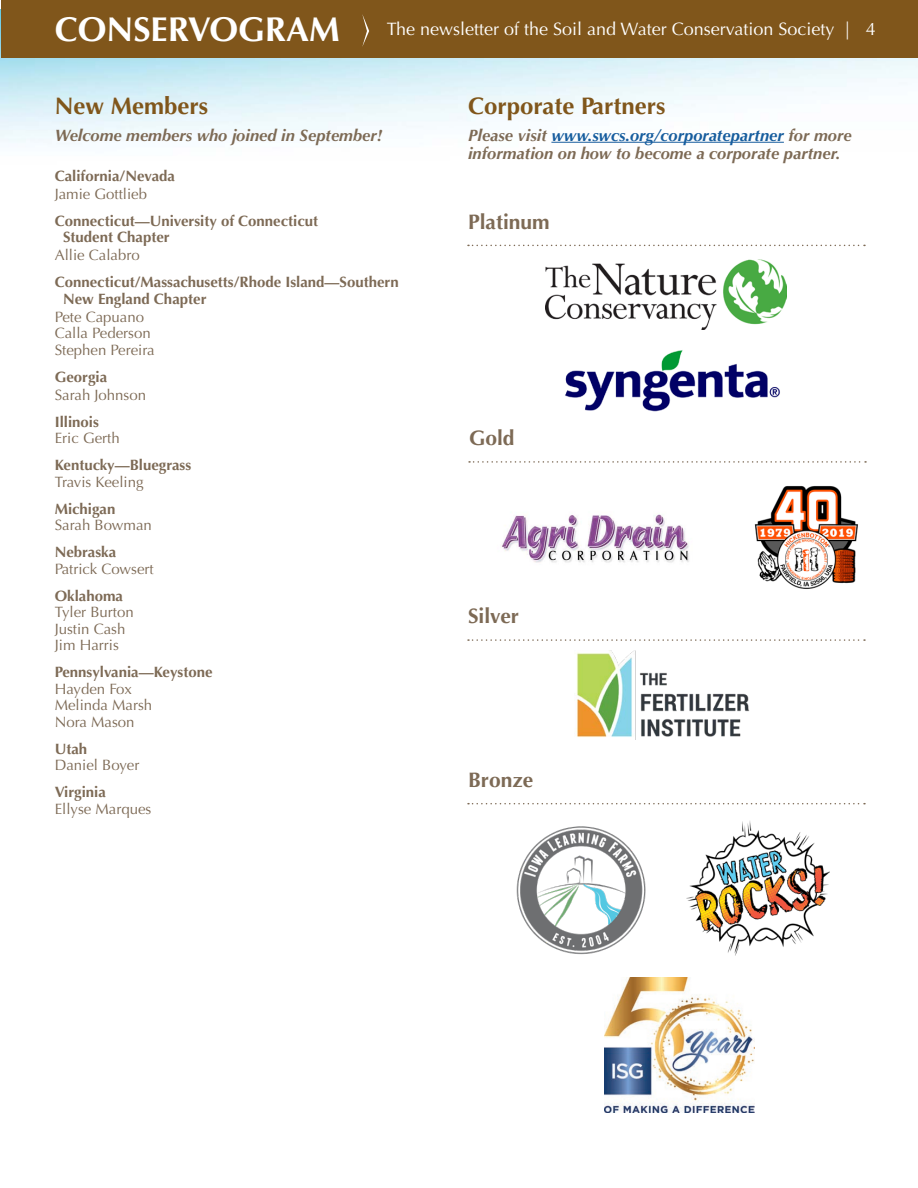
<style>
.page{position:relative;width:918px;height:1188px;background:#fff}
.page>*{position:absolute;margin:0;border:0;box-sizing:border-box;transform-origin:0 0}
.t1{font:700 34.5px "Optima";color:#fff}
.Header_1{font:700 24px "Optima";color:#80561b}
.Header_2{font:700 21px "Optima";color:#7d6a55}
.t2{font:18px "Optima";color:#fff}
.Body{font:italic 700 16.5px/18px "Optima";color:#7d6a55}
.Body-2{font:15px/16.5px "Optima";color:#7d6a55}
.Body-3{font:700 15px/16.5px "Optima";color:#7d6a55}
.s1{font-weight:700}
.s2{font-weight:400}
.s3{color:#175d9e}
</style>
<div class="page">
<img style="left:0;top:9px;width:918px;height:304px">
<div style="left:1px;top:0;width:917px;height:57px;background:#80561b"></div>
<svg style="left:362px;top:14px;width:7px;height:33px"></svg>
<hr style="left:551px;top:142px;width:233px;height:1px;background:#175d9e">
<svg style="left:468px;top:245px;width:397px;height:1px"></svg>
<svg style="left:469px;top:461px;width:397px;height:2px"></svg>
<svg style="left:468px;top:639px;width:397px;height:2px"></svg>
<svg style="left:468px;top:803px;width:397px;height:1px"></svg>
<img style="left:546px;top:260px;width:241px;height:69px">
<img style="left:565px;top:350px;width:215px;height:62px">
<img style="left:501px;top:514px;width:188px;height:49px">
<img style="left:754px;top:486px;width:104px;height:103px">
<img style="left:576px;top:650px;width:174px;height:90px">
<img style="left:516px;top:826px;width:130px;height:129px">
<img style="left:687px;top:821px;width:143px;height:135px">
<img style="left:605px;top:977px;width:149px;height:136px">
<h1 class="t1" style="left:55px;top:9px;width:286px">CONSERVOGRAM</h1>
<p class="t2" style="left:387px;top:18px;width:490px">The newsletter of the Soil and Water Conservation Society | 4</p>
<p class="Header_1" style="left:55px;top:91px;width:155px">New Members</p>
<p class="Body" style="left:55px;top:126px;width:329px">Welcome members who joined in September!</p>
<p class="Body-3" style="left:55px;top:168px;width:122px">California/Nevada</p>
<p class="Body-2" style="left:55px;top:186px;width:94px">Jamie Gottlieb</p>
<p class="Body-3" style="left:63px;top:213px;width:257px;text-indent:-8px">Connecticut—University of Connecticut<br>Student Chapter</p>
<p class="Body-2" style="left:55px;top:247px;width:87px">Allie Calabro</p>
<p class="Body-3" style="left:63px;top:274px;width:337px;text-indent:-8px">Connecticut/Massachusetts/Rhode Island—Southern<br>New England Chapter</p>
<p class="Body-2" style="left:55px;top:309px;width:102px">Pete Capuano<br>Calla Pederson<br>Stephen Pereira</p>
<p class="Body-3" style="left:55px;top:369px;width:54px">Georgia</p>
<p class="Body-2" style="left:55px;top:387px;width:93px">Sarah Johnson</p>
<p class="Body-2" style="left:55px;top:414px;width:67px"><span class="s1">Illinois<br></span>Eric Gerth</p>
<p class="Body-3" style="left:55px;top:457px;width:138px">Kentucky—Bluegrass<br><span class="s2">Travis Keeling</span></p>
<p class="Body-2" style="left:55px;top:501px;width:99px"><span class="s1">Michigan<br></span>Sarah Bowman</p>
<p class="Body-2" style="left:55px;top:544px;width:101px"><span class="s1">Nebraska<br></span>Patrick Cowsert</p>
<p class="Body-2" style="left:55px;top:588px;width:80px"><span class="s1">Oklahoma<br></span>Tyler Burton<br>Justin Cash<br>Jim Harris</p>
<p class="Body-2" style="left:55px;top:664px;width:159px"><span class="s1">Pennsylvania—Keystone<br></span>Hayden Fox<br>Melinda Marsh<br>Nora Mason</p>
<p class="Body-2" style="left:55px;top:741px;width:86px"><span class="s1">Utah<br></span>Daniel Boyer</p>
<p class="Body-2" style="left:55px;top:784px;width:98px"><span class="s1">Virginia<br></span>Ellyse Marques</p>
<p class="Header_1" style="left:468px;top:91px;width:199px">Corporate Partners</p>
<p class="Body" style="left:468px;top:126px;width:385px">Please visit <span class="s3">www.swcs.org/corporatepartner</span> for more information on how to become a corporate partner.</p>
<p class="Header_2" style="left:468px;top:209px;width:83px">Platinum</p>
<p class="Header_2" style="left:469px;top:426px;width:47px">Gold</p>
<p class="Header_2" style="left:468px;top:604px;width:53px">Silver</p>
<p class="Header_2" style="left:468px;top:768px;width:67px">Bronze</p>
</div>
